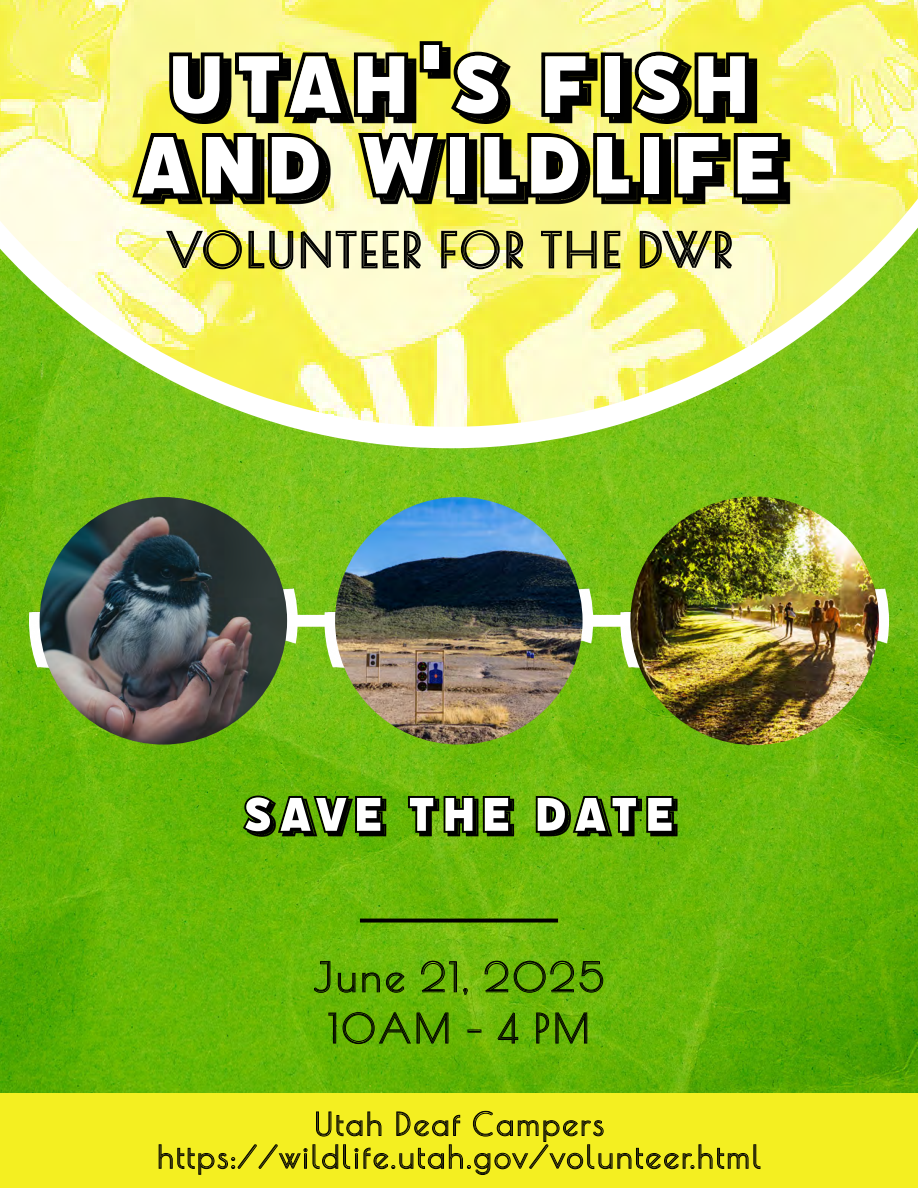
<style>
.page{position:relative;width:918px;height:1188px;background:#fff}
.page>*{position:absolute;margin:0;border:0;box-sizing:border-box;transform-origin:0 0}
.t1{font:90.45px/80.6px "Filicudi Solid";letter-spacing:.1em;color:#fff;text-align:center}
.t2{font:52.65px "Filicudi Solid";letter-spacing:.12em;color:#fff}
.t3{font:44.7px "Poiret One";letter-spacing:.1em;color:#000}
.t4{font:38.85px/51.3px "Poiret One";letter-spacing:.1em;color:#000;text-align:center}
.t5{font:30px/32.8px "Poiret One";letter-spacing:.1em;color:#000;text-align:center}
</style>
<div class="page">
<img style="left:0;top:448px;width:918px;height:646px">
<div style="left:0;top:1094px;width:918px;height:94px;background:#f4ef21"></div>
<img style="left:0;top:427px;width:918px;height:21px">
<img style="left:0;top:0;width:918px;height:427px">
<svg style="left:314px;top:961px;width:289px;height:83px"></svg>
<img style="left:235px;top:777px;width:488px;height:82px">
<svg style="left:243px;top:796px;width:430px;height:37px"></svg>
<svg style="left:360px;top:919px;width:198px;height:4px"></svg>
<svg style="left:159px;top:1111px;width:601px;height:64px"></svg>
<img style="left:122px;top:22px;width:772px;height:222px">
<svg style="left:132px;top:41px;width:650px;height:157px"></svg>
<svg style="left:166px;top:230px;width:566px;height:39px"></svg>
<div style="left:246px;top:615px;width:426px;height:12px;background:#fff"></div>
<img style="left:29px;top:570px;width:269px;height:123px">
<img style="left:40px;top:497px;width:247px;height:248px;border-radius:124px">
<img style="left:324px;top:570px;width:269px;height:123px">
<img style="left:335px;top:497px;width:248px;height:248px;border-radius:124px">
<img style="left:620px;top:570px;width:269px;height:123px">
<img style="left:630px;top:497px;width:249px;height:248px;border-radius:124px">
<h1 class="t1" style="left:135px;top:46px;width:649px">UTAH'S FISH<br>AND WILDLIFE</h1>
<h3 class="t3" style="left:169px;top:217px;width:564px">VOLUNTEER FOR THE DWR</h3>
<h2 class="t2" style="left:244px;top:783px;width:433px">SAVE THE DATE</h2>
<p class="t4" style="left:314px;top:949px;width:291px">June 21, 2025<br>10AM - 4 PM</p>
<p class="t5" style="left:158px;top:1105px;width:604px">Utah Deaf Campers https://wildlife.utah.gov/volunteer.html</p>
</div>
